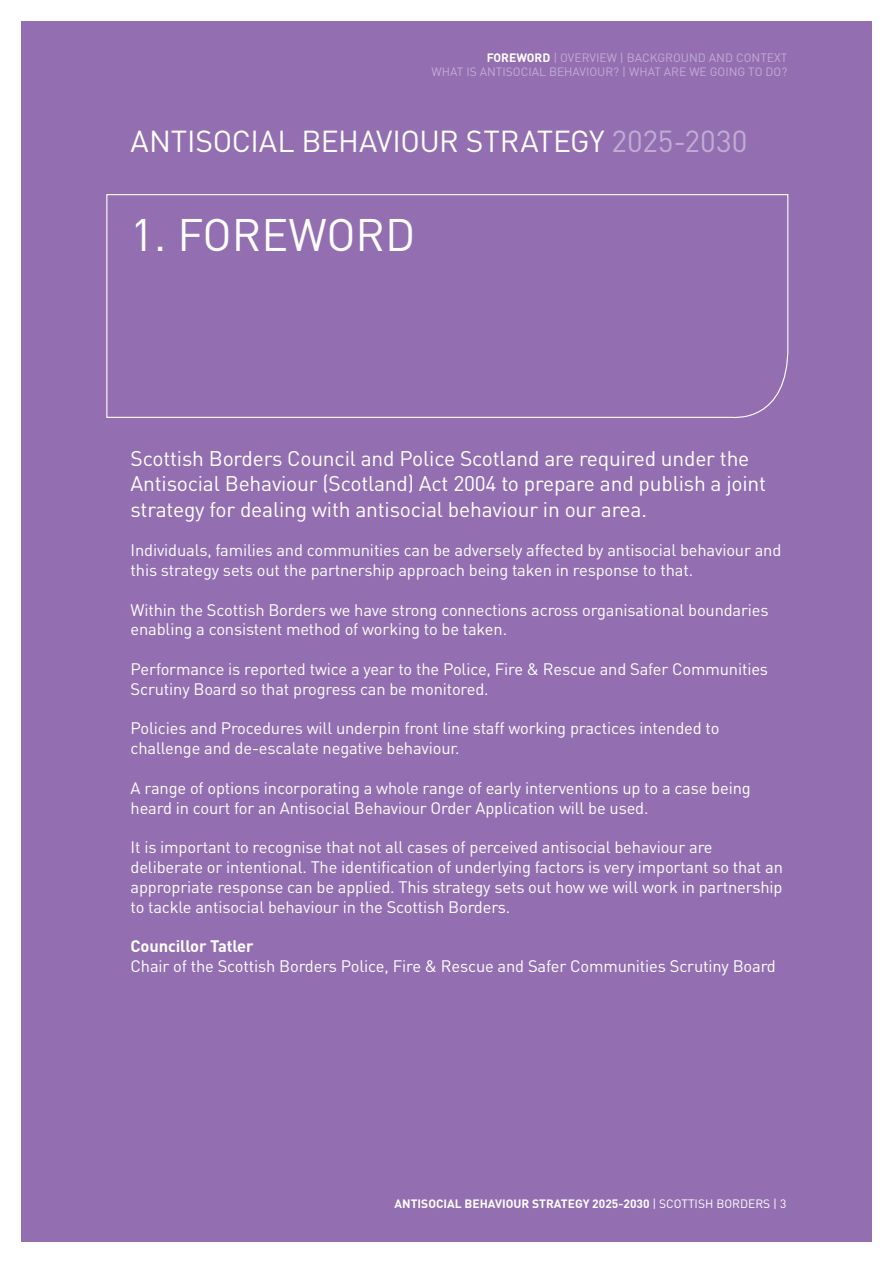
<style>
.page{position:relative;width:893px;height:1263px;background:#fff}
.page>*{position:absolute;margin:0;border:0;box-sizing:border-box;transform-origin:0 0}
.t1{font:45px "DIN";color:#fff}
.t2{font:30px "DIN";letter-spacing:-.005em;color:#fff}
.t3{font:21px/25.2px "DIN";letter-spacing:-.01em;color:#fff}
.t4{font:16.5px/19.8px "DIN";letter-spacing:-.01em;color:#fff}
.t5{font:700 16.5px "DIN";letter-spacing:-.01em;color:#fff}
.t6{font:12px/14.4px "DIN";color:#c1add4;text-align:right}
.t7{font:700 12px "DIN";color:#fff}
.s1{font-weight:700;color:#fff}
.s2{color:#c1add4}
.s3{font-weight:400}
</style>
<div class="page">
<div style="left:21px;top:21px;width:851px;height:1221px;background:#936fb1"></div>
<svg style="left:106px;top:194px;width:683px;height:225px"></svg>
<p class="t6" style="left:432px;top:50px;width:357px"><span class="s1">FOREWORD</span> | OVERVIEW | BACKGROUND AND CONTEXT<br>WHAT IS ANTISOCIAL BEHAVIOUR? | WHAT ARE WE GOING TO DO?</p>
<h2 class="t2" style="left:131px;top:122px;width:618px">ANTISOCIAL BEHAVIOUR STRATEGY <span class="s2">2025-2030</span></h2>
<h1 class="t1" style="left:131px;top:207px;width:286px">1. FOREWORD</h1>
<p class="t3" style="left:131px;top:446px;width:637px">Scottish Borders Council and Police Scotland are required under the<br>Antisocial Behaviour (Scotland) Act 2004 to prepare and publish a joint strategy for dealing with antisocial behaviour in our area.</p>
<p class="t4" style="left:131px;top:540px;width:652px">Individuals, families and communities can be adversely affected by antisocial behaviour and this strategy sets out the partnership approach being taken in response to that.</p>
<p class="t4" style="left:131px;top:599px;width:640px">Within the Scottish Borders we have strong connections across organisational boundaries enabling a consistent method of working to be taken.</p>
<p class="t4" style="left:131px;top:659px;width:639px">Performance is reported twice a year to the Police, Fire &amp; Rescue and Safer Communities<br>Scrutiny Board so that progress can be monitored.</p>
<p class="t4" style="left:131px;top:718px;width:590px">Policies and Procedures will underpin front line staff working practices intended to challenge and de-escalate negative behaviour.</p>
<p class="t4" style="left:131px;top:778px;width:622px">A range of options incorporating a whole range of early interventions up to a case being heard in court for an Antisocial Behaviour Order Application will be used.</p>
<p class="t4" style="left:131px;top:837px;width:654px">It is important to recognise that not all cases of perceived antisocial behaviour are deliberate or intentional. The identification of underlying factors is very important so that an appropriate response can be applied. This strategy sets out how we will work in partnership to tackle antisocial behaviour in the Scottish Borders.</p>
<p class="t5" style="left:131px;top:935px;width:125px">Councillor Tatler</p>
<p class="t4" style="left:131px;top:956px;width:647px">Chair of the Scottish Borders Police, Fire &amp; Rescue and Safer Communities Scrutiny Board</p>
<p class="t7" style="left:395px;top:1196px;width:393px">ANTISOCIAL BEHAVIOUR STRATEGY 2025-2030 <span class="s3">| SCOTTISH BORDERS | 3</span></p>
</div>
